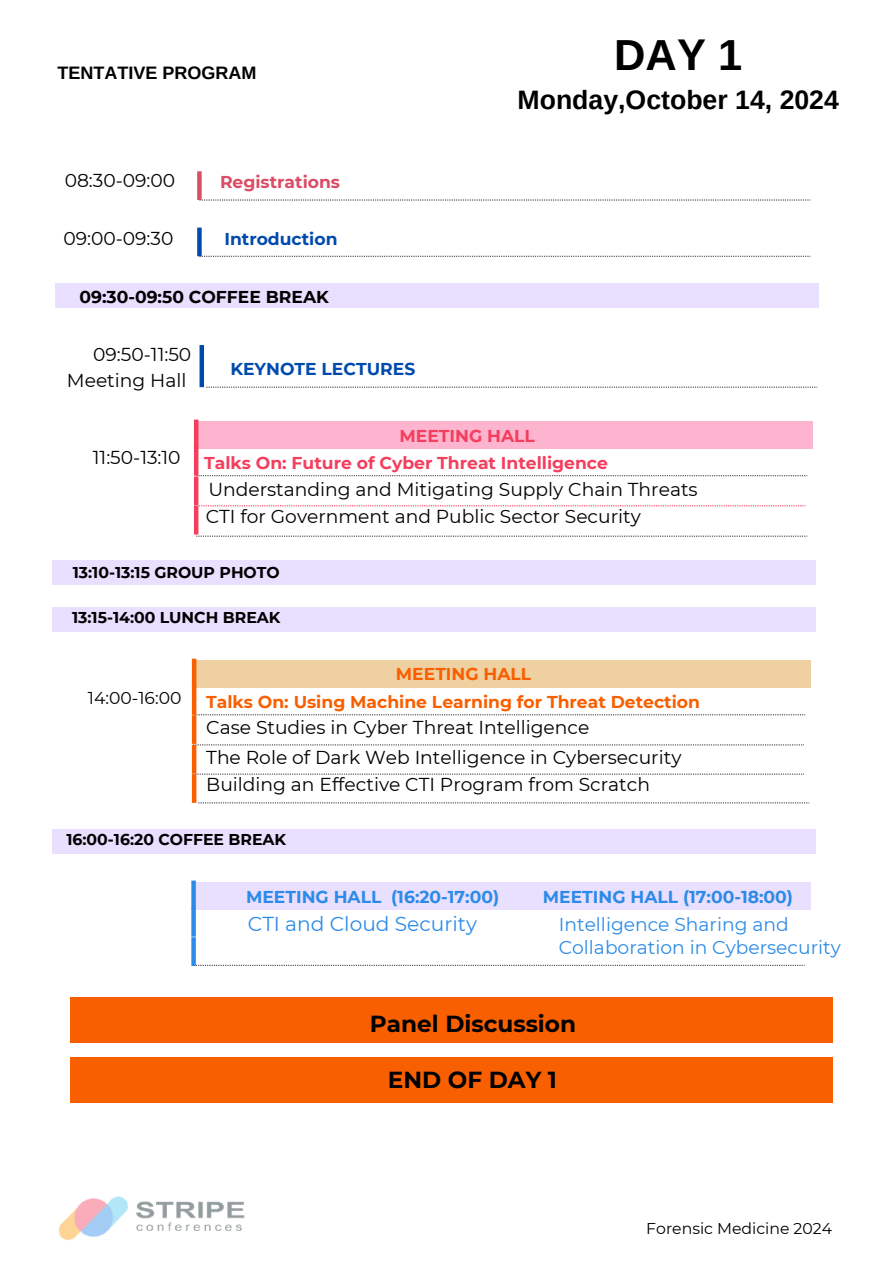
<style>
.page{position:relative;width:894px;height:1264px;background:#fff}
.page>*{position:absolute;margin:0;border:0;box-sizing:border-box;transform-origin:0 0}
.t1{font:700 43.35px "Arimo";color:#000}
.t2{font:700 26.7px "Arimo";color:#000}
.t3{font:700 23.1px "Montserrat";color:#000}
.t4{font:20.1px "Montserrat";color:#2c8be8}
.t5{font:18.6px/25.8px "Montserrat";color:#000}
.t6{font:18.6px/22.5px "Montserrat";color:#2c8be8}
.t7{font:700 18px "Arimo";color:#000}
.t8{font:700 17.1px "Montserrat";color:#f85f00}
.t9{font:700 17.1px "Montserrat";color:#f43e5d}
.t10{font:700 17.1px "Montserrat";color:#2c8be8}
.t11{font:700 17.1px "Montserrat";color:#004aad}
.t12{font:700 17.1px "Montserrat";color:#000}
.t13{font:700 17.1px "Montserrat";color:#d94d66}
.t14{font:17.1px "Montserrat";color:#000}
.t15{font:700 15.6px "Montserrat";color:#000}
.t16{font:15.6px "Montserrat";color:#000}
</style>
<div class="page">
<svg style="left:199px;top:256px;width:611px;height:1px"></svg>
<div style="left:197px;top:227px;width:5px;height:29px;background:#004aad"></div>
<svg style="left:202px;top:199px;width:608px;height:1px"></svg>
<div style="left:197px;top:171px;width:5px;height:29px;background:#d94d66"></div>
<div style="left:56px;top:284px;width:762px;height:24px;background:#e9dfff"></div>
<svg style="left:206px;top:386px;width:611px;height:2px"></svg>
<div style="left:199px;top:345px;width:5px;height:42px;background:#004aad"></div>
<div style="left:198px;top:421px;width:614px;height:27px;background:#fdb5cf"></div>
<hr style="left:194px;top:419px;width:4px;height:29px;background:#f43e5d">
<svg style="left:196px;top:475px;width:611px;height:1px"></svg>
<hr style="left:194px;top:447px;width:4px;height:28px;background:#f43e5d">
<hr style="left:194px;top:476px;width:4px;height:29px;background:#f43e5d">
<svg style="left:194px;top:505px;width:611px;height:1px"></svg>
<hr style="left:194px;top:506px;width:4px;height:28px;background:#f43e5d">
<svg style="left:196px;top:535px;width:611px;height:2px"></svg>
<div style="left:52px;top:560px;width:763px;height:24px;background:#e9dfff"></div>
<div style="left:52px;top:607px;width:763px;height:24px;background:#e9dfff"></div>
<div style="left:52px;top:829px;width:763px;height:24px;background:#e9dfff"></div>
<div style="left:196px;top:881px;width:614px;height:28px;background:#e9dfff"></div>
<div style="left:191px;top:880px;width:5px;height:29px;background:#2c8be8"></div>
<svg style="left:196px;top:964px;width:607px;height:1px"></svg>
<div style="left:191px;top:908px;width:5px;height:28px;background:#2c8be8"></div>
<div style="left:191px;top:937px;width:5px;height:28px;background:#2c8be8"></div>
<div style="left:196px;top:660px;width:614px;height:27px;background:#efd0a1"></div>
<hr style="left:192px;top:658px;width:4px;height:29px;background:#f85f00">
<svg style="left:194px;top:714px;width:610px;height:1px"></svg>
<hr style="left:192px;top:686px;width:4px;height:28px;background:#f85f00">
<hr style="left:192px;top:715px;width:4px;height:29px;background:#f85f00">
<svg style="left:193px;top:744px;width:610px;height:1px"></svg>
<hr style="left:192px;top:745px;width:4px;height:28px;background:#f85f00">
<svg style="left:193px;top:773px;width:610px;height:1px"></svg>
<hr style="left:192px;top:774px;width:4px;height:28px;background:#f85f00">
<svg style="left:198px;top:802px;width:611px;height:1px"></svg>
<img style="left:58px;top:1196px;width:187px;height:45px">
<div style="left:70px;top:1057px;width:762px;height:46px;background:#f85f00"></div>
<div style="left:70px;top:997px;width:762px;height:46px;background:#f85f00"></div>
<p class="t7" style="left:58px;top:62px;width:200px">TENTATIVE PROGRAM</p>
<p class="t5" style="left:65px;top:168px;width:112px">08:30-09:00</p>
<p class="t13" style="left:220px;top:171px;width:121px">Registrations</p>
<p class="t5" style="left:63px;top:225px;width:112px">09:00-09:30</p>
<p class="t11" style="left:224px;top:229px;width:115px">Introduction</p>
<p class="t12" style="left:79px;top:286px;width:251px">09:30-09:50 COFFEE BREAK</p>
<p class="t5" style="left:67px;top:341px;width:126px;text-align:right">09:50-11:50<br>Meeting Hall</p>
<p class="t11" style="left:230px;top:358px;width:186px">KEYNOTE LECTURES</p>
<h1 class="t1" style="left:614px;top:31px;width:129px">DAY 1</h1>
<h2 class="t2" style="left:517px;top:84px;width:323px">Monday,October 14, 2024</h2>
<p class="t9" style="left:399px;top:425px;width:137px">MEETING HALL</p>
<p class="t5" style="left:93px;top:445px;width:89px">11:50-13:10</p>
<p class="t9" style="left:204px;top:452px;width:405px">Talks On: Future of Cyber Threat Intelligence</p>
<p class="t5" style="left:206px;top:476px;width:493px;line-height:26.2px">Understanding and Mitigating Supply Chain Threats<br>CTI for Government and Public Sector Security</p>
<p class="t15" style="left:73px;top:562px;width:208px">13:10-13:15 GROUP PHOTO</p>
<p class="t15" style="left:72px;top:608px;width:210px">13:15-14:00 LUNCH BREAK</p>
<p class="t8" style="left:396px;top:663px;width:137px">MEETING HALL</p>
<p class="t14" style="left:88px;top:687px;width:95px">14:00-16:00</p>
<p class="t8" style="left:206px;top:691px;width:495px">Talks On: Using Machine Learning for Threat Detection</p>
<p class="t5" style="left:206px;top:712px;width:476px;line-height:29.7px">Case Studies in Cyber Threat Intelligence<br>The Role of Dark Web Intelligence in Cybersecurity</p>
<p class="t5" style="left:206px;top:771px;width:445px">Building an Effective CTI Program from Scratch</p>
<p class="t15" style="left:66px;top:830px;width:221px">16:00-16:20 COFFEE BREAK</p>
<p class="t10" style="left:246px;top:886px;width:255px">MEETING HALL (16:20-17:00)</p>
<p class="t4" style="left:248px;top:912px;width:230px">CTI and Cloud Security</p>
<p class="t10" style="left:542px;top:886px;width:252px">MEETING HALL (17:00-18:00)</p>
<p class="t6" style="left:558px;top:913px;width:283px">Intelligence Sharing and<br>Collaboration in Cybersecurity</p>
<p class="t3" style="left:370px;top:1009px;width:208px">Panel Discussion</p>
<p class="t3" style="left:388px;top:1065px;width:170px">END OF DAY 1</p>
<p class="t16" style="left:646px;top:1218px;width:187px">Forensic Medicine 2024</p>
</div>
